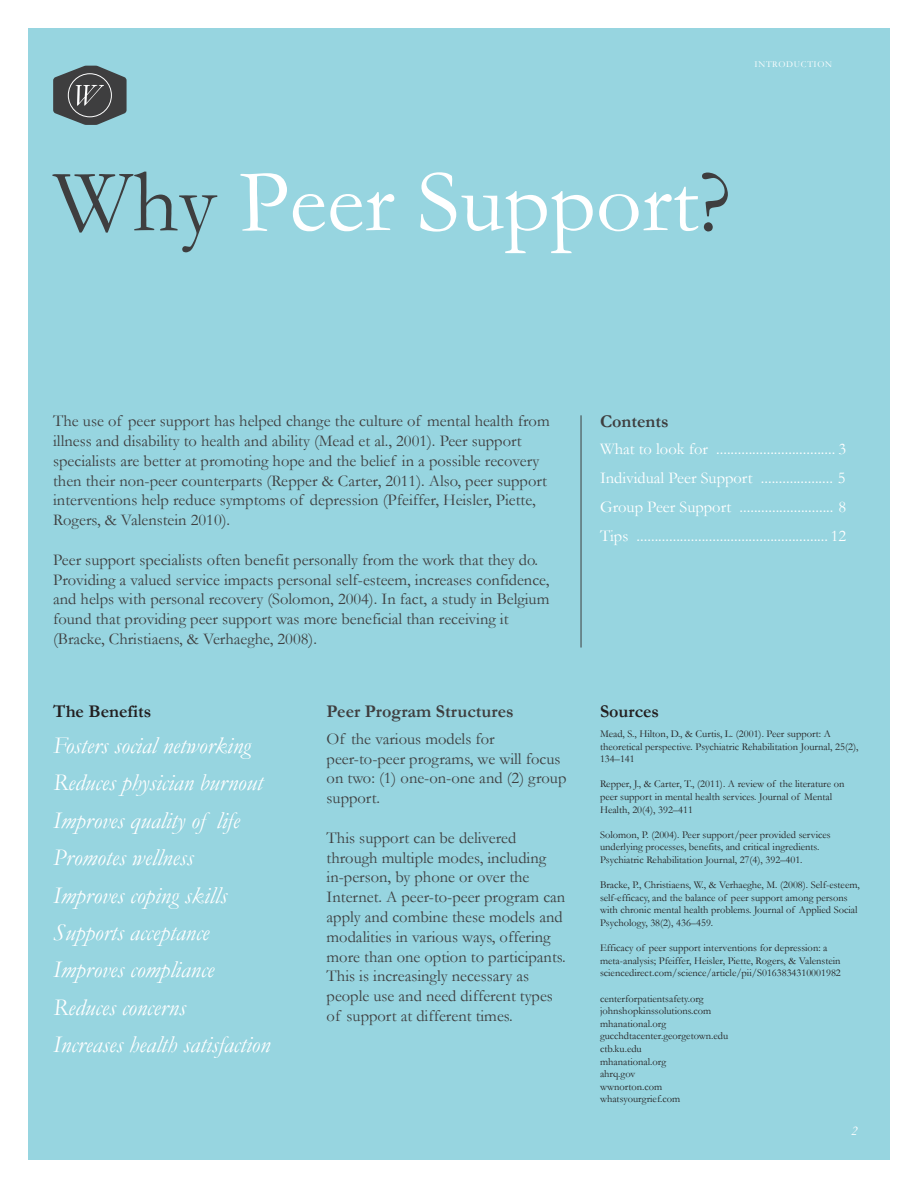
<style>
.page{position:relative;width:918px;height:1188px;background:#fff}
.page>*{position:absolute;margin:0;border:0;box-sizing:border-box;transform-origin:0 0}
.t1{font:90px "Garamond";color:#fff}
.t2{font:italic 24px/37.5px "Garamond";color:#fff}
.t3{font:700 18px "Garamond";color:#3e3e3f}
.t4{font:700 18px "Garamond";color:#231f20}
.t5{font:16.5px/19.8px "Garamond";color:#3e3e3f}
.t6{font:16.5px/28.8px "Garamond";color:#fff;text-align:justify}
.t7{font:italic 13.5px "Garamond";color:#fff}
.t8{font:10.5px/12.6px "Garamond";color:#231f20}
.t9{font:9px "Garamond";letter-spacing:.075em;color:#fff}
.s1{color:#3e3e3f}
</style>
<div class="page">
<div style="left:28px;top:28px;width:862px;height:1132px;background:#97d5e0"></div>
<svg style="left:53px;top:66px;width:74px;height:59px"></svg>
<div style="left:68px;top:73px;width:44px;height:44px;border:1px solid #fff;border-radius:50%"></div>
<hr style="left:581px;top:415px;width:1px;height:233px;background:#3e3e3f">
<p class="t9" style="left:755px;top:59px;width:79px">INTRODUCTION</p>
<h1 class="t1" style="left:53px;top:148px;width:679px"><span class="s1">Why</span> Peer Support<span class="s1">?</span></h1>
<p class="t5" style="left:53px;top:411px;width:498px">The use of peer support has helped change the culture of mental health from illness and disability to health and ability (Mead et al., 2001). Peer support specialists are better at promoting hope and the belief in a possible recovery then their non-peer counterparts (Repper &amp; Carter, 2011). Also, peer support interventions help reduce symptoms of depression (Pfeiffer, Heisler, Piette, Rogers, &amp; Valenstein 2010).</p>
<p class="t5" style="left:53px;top:550px;width:498px">Peer support specialists often benefit personally from the work that they do.<br>Providing a valued service impacts personal self-esteem, increases confidence, and helps with personal recovery (Solomon, 2004). In fact, a study in Belgium found that providing peer support was more beneficial than receiving it (Bracke, Christiaens, &amp; Verhaeghe, 2008).</p>
<p class="t4" style="left:53px;top:700px;width:100px">The Benefits</p>
<h2 class="t2" style="left:53px;top:726px;width:219px">Fosters social networking<br>Reduces physician burnout<br>Improves quality of life<br>Promotes wellness<br>Improves coping skills<br>Supports acceptance<br>Improves compliance<br>Reduces concerns<br>Increases health satisfaction</h2>
<p class="t3" style="left:327px;top:700px;width:189px">Peer Program Structures</p>
<p class="t5" style="left:327px;top:729px;width:241px">Of the various models for peer-to-peer programs, we will focus on two: (1) one-on-one and (2) group support.</p>
<p class="t5" style="left:327px;top:828px;width:241px">This support can be delivered through multiple modes, including in-person, by phone or over the Internet. A peer-to-peer program can apply and combine these models and modalities in various ways, offering more than one option to participants.<br>This is increasingly necessary as people use and need different types of support at different times.</p>
<p class="t3" style="left:600px;top:411px;width:70px">Contents</p>
<p class="t6" style="left:600px;top:435px;width:248px">What to look for ................................. 3<br>Individual Peer Support .................... 5<br>Group Peer Support .......................... 8<br>Tips ..................................................... 12</p>
<p class="t4" style="left:600px;top:700px;width:61px">Sources</p>
<p class="t8" style="left:600px;top:727px;width:260px">Mead, S., Hilton, D., &amp; Curtis, L. (2001). Peer support: A theoretical perspective. Psychiatric Rehabilitation Journal, 25(2),<br>134–141</p>
<p class="t8" style="left:600px;top:778px;width:246px">Repper, J., &amp; Carter, T., (2011). A review of the literature on peer support in mental health services. Journal of Mental<br>Health, 20(4), 392–411</p>
<p class="t8" style="left:600px;top:828px;width:232px">Solomon, P. (2004). Peer support/peer provided services underlying processes, benefits, and critical ingredients.<br>Psychiatric Rehabilitation Journal, 27(4), 392–401.</p>
<p class="t8" style="left:600px;top:878px;width:261px">Bracke, P., Christiaens, W., &amp; Verhaeghe, M. (2008). Self-esteem, self-efficacy, and the balance of peer support among persons with chronic mental health problems. Journal of Applied Social Psychology, 38(2), 436–459.</p>
<p class="t8" style="left:600px;top:941px;width:242px">Efficacy of peer support interventions for depression: a meta-analysis; Pfeiffer, Heisler, Piette, Rogers, &amp; Valenstein sciencedirect.com/science/article/pii/S0163834310001982</p>
<p class="t8" style="left:600px;top:992px;width:130px">centerforpatientsafety.org johnshopkinssolutions.com mhanational.org gucchdtacenter.georgetown.edu ctb.ku.edu<br>mhanational.org<br>ahrq.gov<br>wwnorton.com whatsyourgrief.com</p>
<p class="t7" style="left:851px;top:1123px;width:8px">2</p>
</div>
